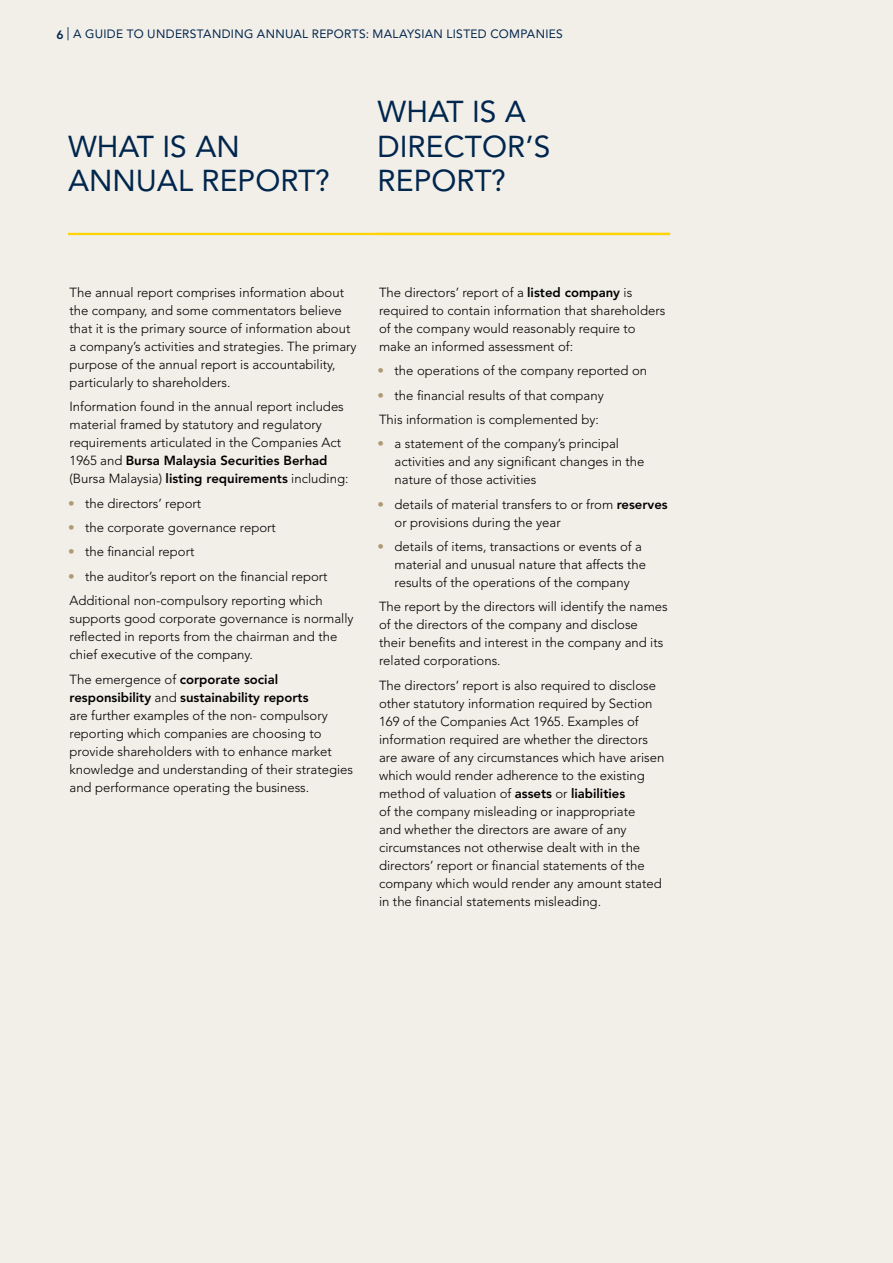
<style>
.page{position:relative;width:893px;height:1263px;background:#f2eee8}
.page>*{position:absolute;margin:0;border:0;box-sizing:border-box;transform-origin:0 0}
.t1{font:30px/34.5px "Avenir LT Std";color:#00264e}
.t2{font:300 13.2px/18px "Avenir LT Std";color:#000}
.t3{font:12px "Avenir LT Std";letter-spacing:.025em;color:#00264e}
.s1{font-weight:800}
.s2{font-size:13.2px}
.s3{color:#ae9974}
</style>
<div class="page">
<hr style="left:68px;top:233px;width:602px;height:2px;background:#ffd400">
<p class="t3" style="left:56px;top:27px;width:508px"><span class="s1">6</span> <span class="s2">|</span> A GUIDE TO UNDERSTANDING ANNUAL REPORTS: MALAYSIAN LISTED COMPANIES</p>
<h1 class="t1" style="left:68px;top:129px;width:263px">WHAT IS AN<br>ANNUAL REPORT?</h1>
<h1 class="t1" style="left:378px;top:95px;width:174px">WHAT IS A<br>DIRECTOR’S<br>REPORT?</h1>
<p class="t2" style="left:70px;top:283px;width:289px">The annual report comprises information about the company, and some commentators believe that it is the primary source of information about a company’s activities and strategies. The primary purpose of the annual report is accountability, particularly to shareholders.</p>
<p class="t2" style="left:70px;top:398px;width:280px">Information found in the annual report includes material framed by statutory and regulatory requirements articulated in the Companies Act 1965 and <span class="s1">Bursa Malaysia Securities Berhad </span>(Bursa Malaysia) <span class="s1">listing requirements</span> including:</p>
<p class="t2" style="left:68px;top:494px;width:135px"><span class="s3">•</span> the directors’ report</p>
<p class="t2" style="left:68px;top:518px;width:209px"><span class="s3">•</span> the corporate governance report</p>
<p class="t2" style="left:68px;top:543px;width:128px"><span class="s3">•</span> the financial report</p>
<p class="t2" style="left:68px;top:564px;width:261px;line-height:24.3px"><span class="s3">•</span> the auditor’s report on the financial report<br>Additional non-compulsory reporting which</p>
<p class="t2" style="left:70px;top:610px;width:286px">supports good corporate governance is normally reflected in reports from the chairman and the chief executive of the company.</p>
<p class="t2" style="left:70px;top:670px;width:285px">The emergence of <span class="s1">corporate social responsibility</span> and <span class="s1">sustainability reports<br></span>are further examples of the non- compulsory reporting which companies are choosing to provide shareholders with to enhance market knowledge and understanding of their strategies and performance operating the business.</p>
<p class="t2" style="left:379px;top:283px;width:288px">The directors’ report of a <span class="s1">listed company</span> is required to contain information that shareholders of the company would reasonably require to make an informed assessment of:</p>
<p class="t2" style="left:378px;top:362px;width:271px"><span class="s3">•</span> the operations of the company reported on</p>
<p class="t2" style="left:378px;top:383px;width:228px;line-height:24.3px"><span class="s3">•</span> the financial results of that company<br>This information is complemented by:</p>
<p class="t2" style="left:395px;top:435px;width:251px;text-indent:-17px"><span class="s3">•</span> a statement of the company’s principal activities and any significant changes in the nature of those activities</p>
<p class="t2" style="left:395px;top:495px;width:275px;text-indent:-17px"><span class="s3">•</span> details of material transfers to or from <span class="s1">reserves </span>or provisions during the year</p>
<p class="t2" style="left:395px;top:538px;width:253px;text-indent:-17px"><span class="s3">•</span> details of items, transactions or events of a material and unusual nature that affects the results of the operations of the company</p>
<p class="t2" style="left:379px;top:598px;width:290px">The report by the directors will identify the names of the directors of the company and disclose<br>their benefits and interest in the company and its related corporations.</p>
<p class="t2" style="left:379px;top:676px;width:287px">The directors’ report is also required to disclose other statutory information required by Section 169 of the Companies Act 1965. Examples of information required are whether the directors are aware of any circumstances which have arisen which would render adherence to the existing method of valuation of <span class="s1">assets</span> or <span class="s1">liabilities<br></span>of the company misleading or inappropriate<br>and whether the directors are aware of any circumstances not otherwise dealt with in the directors’ report or financial statements of the company which would render any amount stated in the financial statements misleading.</p>
</div>
